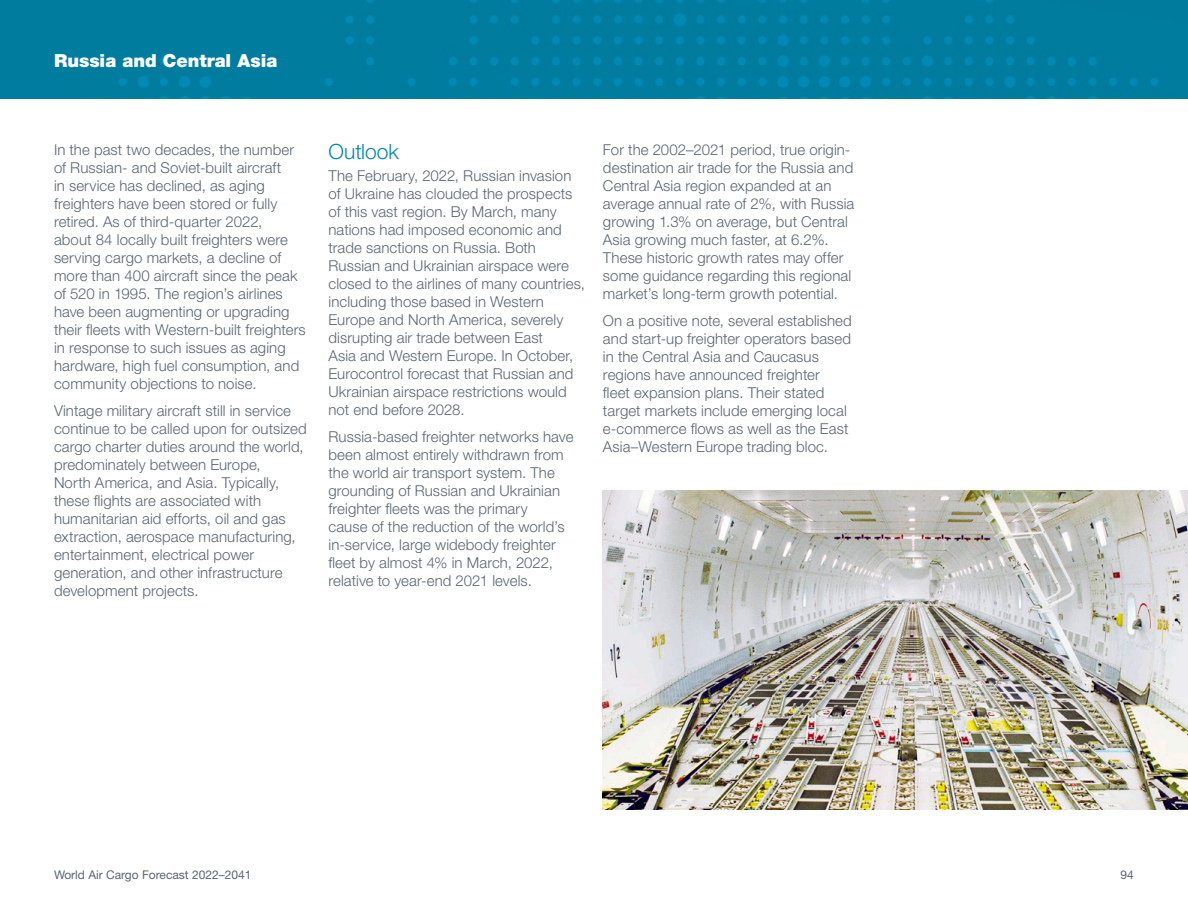
<style>
.page{position:relative;width:1188px;height:918px;background:#fff}
.page>*{position:absolute;margin:0;border:0;box-sizing:border-box;transform-origin:0 0}
.Heading_2{font:300 21px "Helvetica Neue LT Std";color:#008aac}
.Section_Heads_Small{font:900 18px "Helvetica Neue LT Std";color:#fff}
.Body{font:300 15px/18px "Helvetica Neue LT Std";letter-spacing:.005em;color:#5a6670}
.t1{font:12px "Helvetica Neue LT Std";color:#5a6670}
</style>
<div class="page">
<svg style="left:0;top:0;width:1188px;height:99px;background:#007c9f"></svg>
<img style="left:603px;top:490px;width:585px;height:320px">
<p class="Section_Heads_Small" style="left:54px;top:50px;width:225px">Russia and Central Asia</p>
<p class="Body" style="left:54px;top:140px;width:253px">In the past two decades, the number of Russian- and Soviet-built aircraft<br>in service has declined, as aging freighters have been stored or fully retired. As of third-quarter 2022,<br>about 84 locally built freighters were serving cargo markets, a decline of more than 400 aircraft since the peak of 520 in 1995. The region’s airlines have been augmenting or upgrading their fleets with Western-built freighters in response to such issues as aging hardware, high fuel consumption, and community objections to noise.</p>
<p class="Body" style="left:54px;top:401px;width:254px">Vintage military aircraft still in service continue to be called upon for outsized cargo charter duties around the world, predominately between Europe,<br>North America, and Asia. Typically, these flights are associated with humanitarian aid efforts, oil and gas extraction, aerospace manufacturing, entertainment, electrical power generation, and other infrastructure development projects.</p>
<p class="Heading_2" style="left:328px;top:139px;width:72px">Outlook</p>
<p class="Body" style="left:328px;top:167px;width:258px">The February, 2022, Russian invasion of Ukraine has clouded the prospects of this vast region. By March, many nations had imposed economic and trade sanctions on Russia. Both Russian and Ukrainian airspace were closed to the airlines of many countries, including those based in Western Europe and North America, severely disrupting air trade between East<br>Asia and Western Europe. In October, Eurocontrol forecast that Russian and Ukrainian airspace restrictions would not end before 2028.</p>
<p class="Body" style="left:328px;top:428px;width:246px">Russia-based freighter networks have been almost entirely withdrawn from the world air transport system. The grounding of Russian and Ukrainian freighter fleets was the primary<br>cause of the reduction of the world’s in-service, large widebody freighter fleet by almost 4% in March, 2022, relative to year-end 2021 levels.</p>
<p class="Body" style="left:603px;top:140px;width:253px">For the 2002–2021 period, true origin&shy;destination air trade for the Russia and Central Asia region expanded at an average annual rate of 2%, with Russia growing 1.3% on average, but Central Asia growing much faster, at 6.2%.<br>These historic growth rates may offer some guidance regarding this regional market’s long-term growth potential.</p>
<p class="Body" style="left:603px;top:311px;width:250px">On a positive note, several established and start-up freighter operators based in the Central Asia and Caucasus regions have announced freighter<br>fleet expansion plans. Their stated target markets include emerging local e-commerce flows as well as the East Asia–Western Europe trading bloc.</p>
<p class="t1" style="left:54px;top:867px;width:199px">World Air Cargo Forecast 2022–2041</p>
<p class="t1" style="left:1121px;top:867px;width:15px">94</p>
</div>
